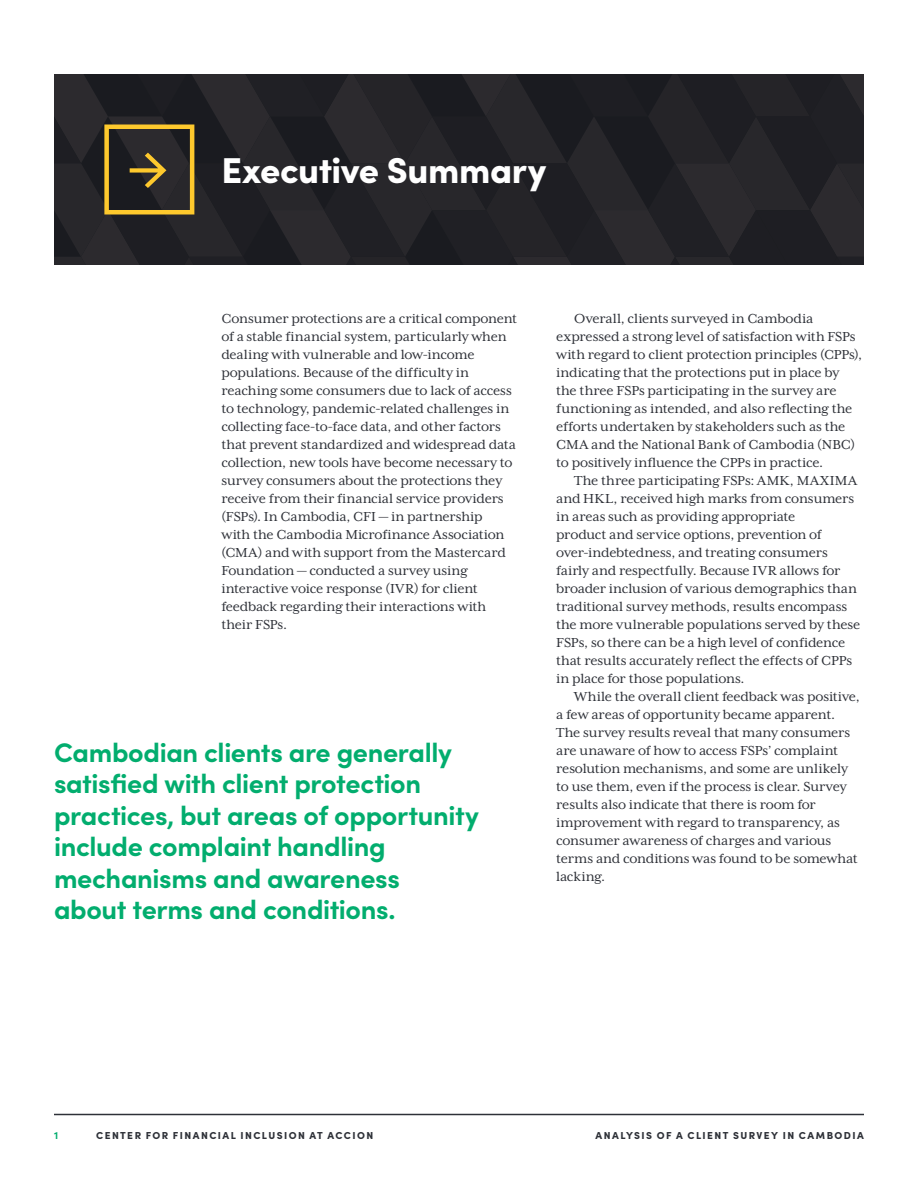
<style>
.page{position:relative;width:918px;height:1188px;background:#fff}
.page>*{position:absolute;margin:0;border:0;box-sizing:border-box;transform-origin:0 0}
.SEC_head{font:900 36px "Sofia Pro";letter-spacing:-.01em;color:#fff}
.PQ_text{font:700 27px/31.5px "Sofia Pro";letter-spacing:-.015em;color:#02ad6e}
.TEX_main{font:15px/18px "Mrs Eaves XL Serif OT";letter-spacing:-.01em;color:#2e3138}
.TEX_first{font:15px/18px "Mrs Eaves XL Serif OT";letter-spacing:-.01em;color:#2e3138}
.t1{font:700 10.5px "Sofia Pro";color:#02ad6e}
.t2{font:900 10.2px "Sofia Pro";letter-spacing:.14em;color:#2e3138}
</style>
<div class="page">
<hr style="left:54px;top:1114px;width:810px;height:1px;background:#2e3138">
<svg style="left:54px;top:74px;width:810px;height:191px"></svg>
<p class="SEC_head" style="left:221px;top:142px;width:326px">Executive Summary</p>
<p class="TEX_first" style="left:221px;top:309px;width:297px">Consumer protections are a critical component of a stable financial system, particularly when dealing with vulnerable and low-income populations. Because of the difficulty in reaching some consumers due to lack of access to technology, pandemic-related challenges in collecting face-to-face data, and other factors that prevent standardized and widespread data collection, new tools have become necessary to survey consumers about the protections they receive from their financial service providers (FSPs). In Cambodia, CFI — in partnership<br>with the Cambodia Microfinance Association (CMA) and with support from the Mastercard Foundation — conducted a survey using interactive voice response (IVR) for client feedback regarding their interactions with their FSPs.</p>
<p class="TEX_main" style="left:556px;top:309px;width:307px;text-indent:18px">Overall, clients surveyed in Cambodia expressed a strong level of satisfaction with FSPs with regard to client protection principles (CPPs), indicating that the protections put in place by the three FSPs participating in the survey are functioning as intended, and also reflecting the efforts undertaken by stakeholders such as the CMA and the National Bank of Cambodia (NBC) to positively influence the CPPs in practice.</p>
<p class="TEX_main" style="left:556px;top:471px;width:306px;text-indent:18px">The three participating FSPs: AMK, MAXIMA and HKL, received high marks from consumers in areas such as providing appropriate<br>product and service options, prevention of over-indebtedness, and treating consumers fairly and respectfully. Because IVR allows for broader inclusion of various demographics than traditional survey methods, results encompass the more vulnerable populations served by these FSPs, so there can be a high level of confidence that results accurately reflect the effects of CPPs in place for those populations.</p>
<p class="TEX_main" style="left:556px;top:687px;width:305px;text-indent:18px">While the overall client feedback was positive, a few areas of opportunity became apparent.<br>The survey results reveal that many consumers are unaware of how to access FSPs’ complaint resolution mechanisms, and some are unlikely to use them, even if the process is clear. Survey results also indicate that there is room for improvement with regard to transparency, as consumer awareness of charges and various terms and conditions was found to be somewhat lacking.</p>
<p class="PQ_text" style="left:54px;top:734px;width:426px">Cambodian clients are generally satisfied with client protection practices, but areas of opportunity include complaint handling mechanisms and awareness about terms and conditions.</p>
<p class="t1" style="left:54px;top:1127px;width:6px">1</p>
<p class="t2" style="left:96px;top:1127px;width:279px">CENTER FOR FINANCIAL INCLUSION AT ACCION</p>
<p class="t2" style="left:596px;top:1127px;width:270px">ANALYSIS OF A CLIENT SURVEY IN CAMBODIA</p>
</div>
